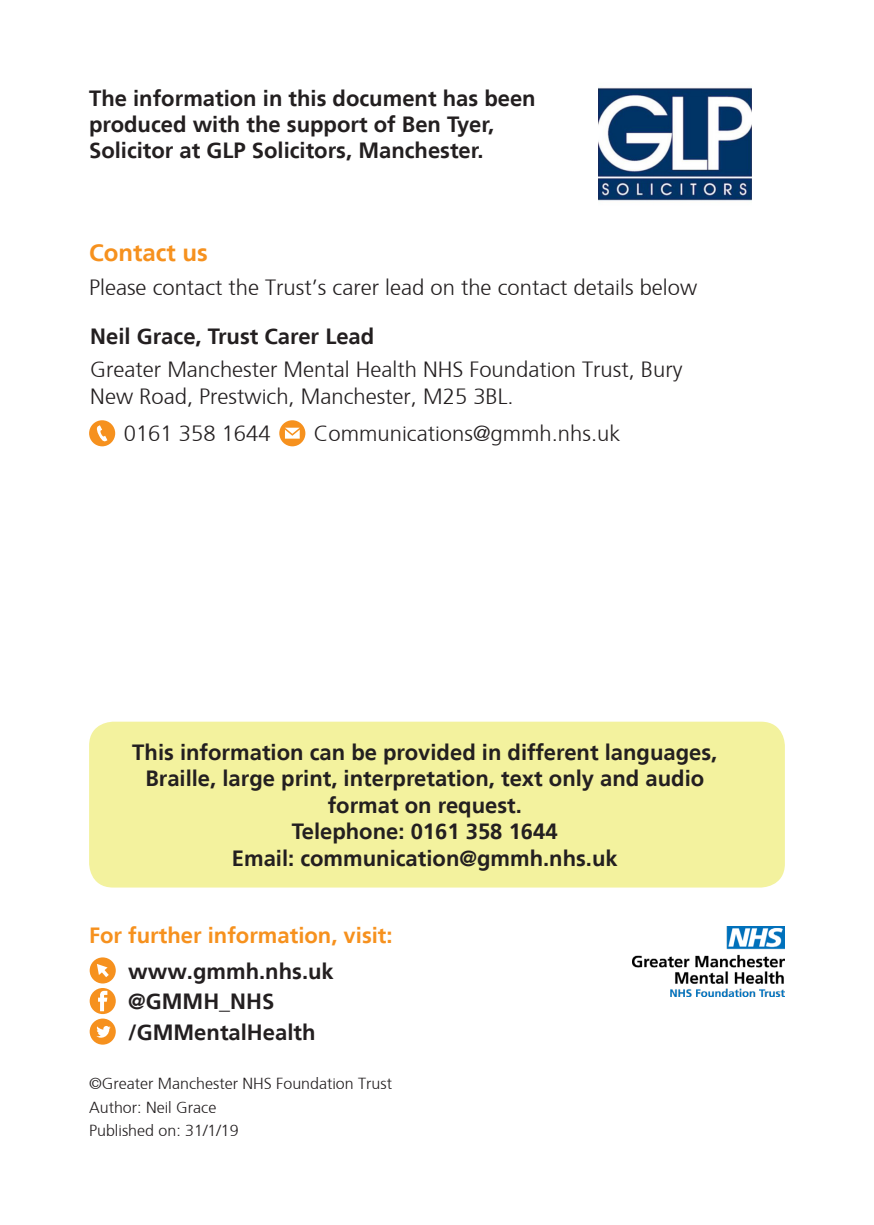
<style>
.page{position:relative;width:874px;height:1225px;background:#fff}
.page>*{position:absolute;margin:0;border:0;box-sizing:border-box;transform-origin:0 0}
.t1{font:700 24px "Frutiger";color:#f6911e}
.t2{font:700 22px/26.4px "Frutiger";color:#231f20}
.t3{font:300 22px/26.4px "Frutiger";color:#231f20}
.t4{font:700 22px "Frutiger";color:#f6911e}
.t5{font:300 16px "Frutiger";color:#231f20}
</style>
<div class="page">
<div style="left:89px;top:721px;width:695px;height:166px;background:#f3f29e;border-radius:24px"></div>
<img style="left:632px;top:927px;width:152px;height:69px">
<div style="left:90px;top:957px;width:26px;height:26px;background:#f6911e;border-radius:50%"></div>
<svg style="left:97px;top:964px;width:12px;height:13px"></svg>
<div style="left:90px;top:988px;width:26px;height:26px;background:#f6911e;border-radius:50%"></div>
<svg style="left:98px;top:990px;width:9px;height:21px"></svg>
<div style="left:90px;top:1018px;width:26px;height:26px;background:#f6911e;border-radius:50%"></div>
<svg style="left:96px;top:1026px;width:15px;height:11px"></svg>
<img style="left:598px;top:86px;width:153px;height:115px">
<svg style="left:89px;top:420px;width:26px;height:26px"></svg>
<svg style="left:279px;top:420px;width:26px;height:26px"></svg>
<p class="t2" style="left:89px;top:85px;width:448px">The information in this document has been produced with the support of Ben Tyer,<br>Solicitor at GLP Solicitors, Manchester.</p>
<p class="t1" style="left:89px;top:238px;width:120px">Contact us</p>
<p class="t3" style="left:89px;top:273px;width:609px">Please contact the Trust’s carer lead on the contact details below</p>
<p class="t2" style="left:90px;top:323px;width:285px">Neil Grace, Trust Carer Lead</p>
<p class="t3" style="left:90px;top:355px;width:593px">Greater Manchester Mental Health NHS Foundation Trust, Bury<br>New Road, Prestwich, Manchester, M25 3BL.</p>
<p class="t3" style="left:124px;top:419px;width:148px">0161 358 1644</p>
<p class="t3" style="left:314px;top:419px;width:308px">Communications@gmmh.nhs.uk</p>
<p class="t2" style="left:132px;top:739px;width:586px;text-align:center">This information can be provided in different languages,<br>Braille, large print, interpretation, text only and audio format on request.</p>
<p class="t2" style="left:292px;top:818px;width:267px">Telephone: 0161 358 1644</p>
<p class="t2" style="left:232px;top:845px;width:387px">Email: communication@gmmh.nhs.uk</p>
<p class="t4" style="left:89px;top:922px;width:305px">For further information, visit:</p>
<p class="t2" style="left:128px;top:958px;width:207px">www.gmmh.nhs.uk</p>
<p class="t2" style="left:128px;top:988px;width:147px">@GMMH_NHS</p>
<p class="t2" style="left:128px;top:1019px;width:189px">/GMMentalHealth</p>
<p class="t5" style="left:89px;top:1072px;width:304px">©Greater Manchester NHS Foundation Trust</p>
<p class="t5" style="left:89px;top:1096px;width:129px">Author: Neil Grace</p>
<p class="t5" style="left:89px;top:1119px;width:151px">Published on: 31/1/19</p>
</div>
